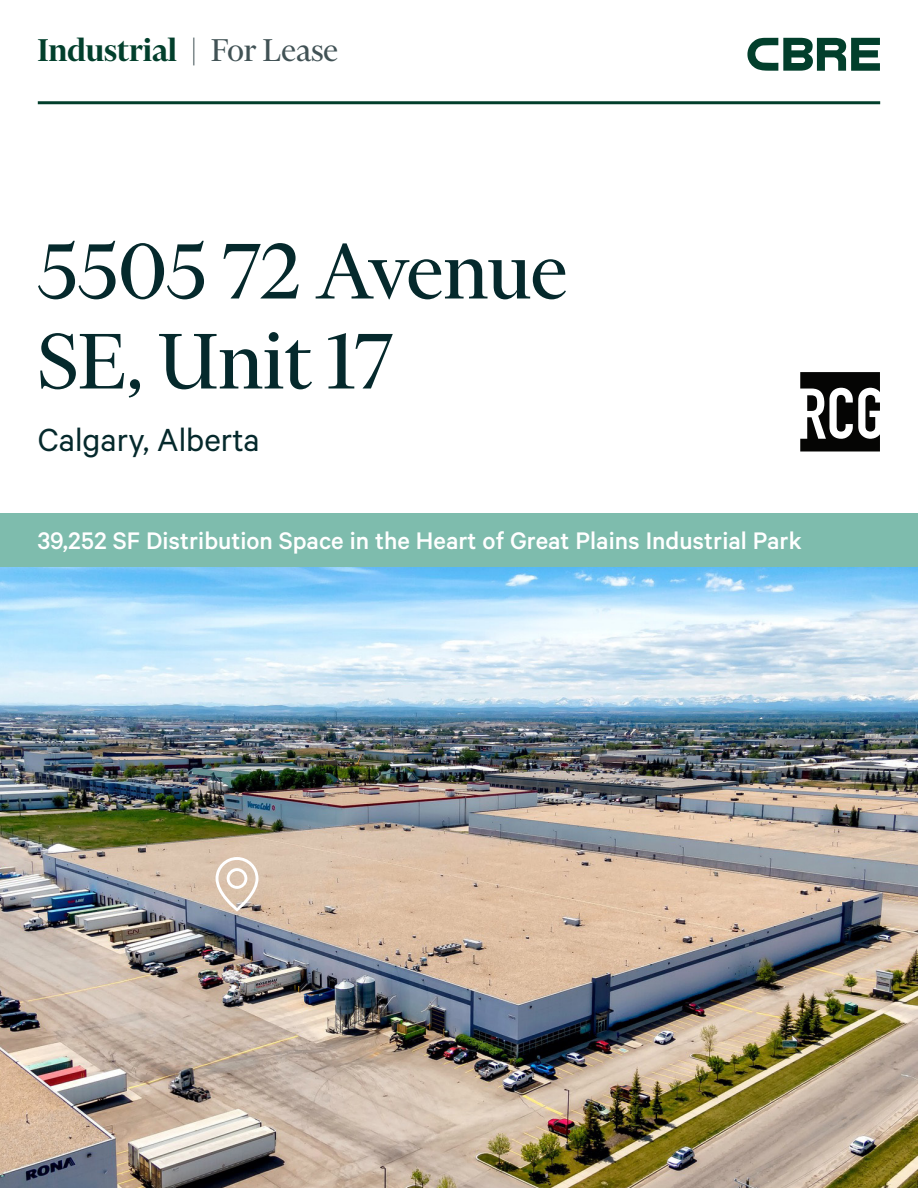
<style>
.page{position:relative;width:918px;height:1188px;background:#fff}
.page>*{position:absolute;margin:0;border:0;box-sizing:border-box;transform-origin:0 0}
.Heading_Large{font:90px/90px "Financier Display";color:#05292c}
.t1{font:600 36px "Financier Display";color:#023f2c}
.Subheading_Large{font:36px "Calibre";color:#05292c}
.t2{font:500 27px "Calibre";color:#fff}
.s1{font-weight:400;color:#415255}
</style>
<div class="page">
<img style="left:0;top:567px;width:918px;height:621px">
<svg style="left:747px;top:38px;width:133px;height:33px"></svg>
<hr style="left:38px;top:101px;width:842px;height:3px;background:#023f2c">
<div style="left:0;top:513px;width:918px;height:54px;background:#7ebcad"></div>
<svg style="left:215px;top:856px;width:44px;height:57px"></svg>
<svg style="left:800px;top:372px;width:80px;height:79px"></svg>
<p class="t1" style="left:38px;top:26px;width:302px">Industrial <span class="s1">| For Lease</span></p>
<p class="Heading_Large" style="left:38px;top:226px;width:531px">5505 72 Avenue<br>SE, Unit 17</p>
<p class="Subheading_Large" style="left:38px;top:419px;width:223px">Calgary, Alberta</p>
<p class="t2" style="left:38px;top:525px;width:766px">39,252 SF Distribution Space in the Heart of Great Plains Industrial Park</p>
</div>
